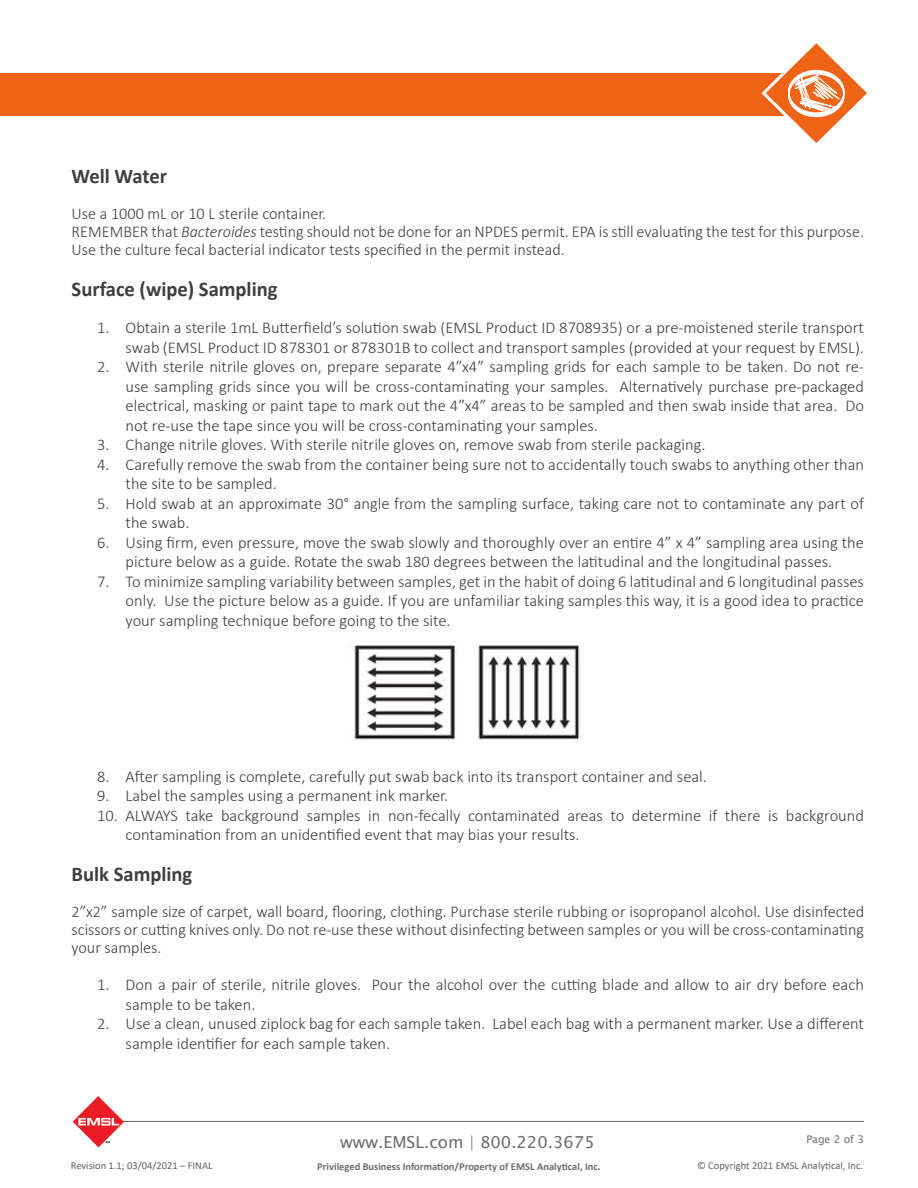
<style>
.page{position:relative;width:918px;height:1188px;background:#fff}
.page>*{position:absolute;margin:0;border:0;box-sizing:border-box;transform-origin:0 0}
.t1{font:700 21px "Calibri";color:#3e3e3f}
.t2{font:300 16.5px/19.5px "Calibri";color:#3e3e3f}
.t3{font:16.5px "Lucida Sans Unicode";color:#6c6d70}
.t4{font:10.5px "Calibri";color:#636366}
.t5{font:700 10.5px "Calibri";color:#6c6d70}
.Website{font:10.5px "Lucida Sans Unicode";color:#6c6d70}
.s1{font-style:italic}
</style>
<div class="page">
<div style="left:0;top:73px;width:805px;height:42px;background:#ef6317"></div>
<hr style="left:90px;top:1121px;width:774px;height:1px;background:#636366">
<img style="left:72px;top:1096px;width:53px;height:52px">
<svg style="left:759px;top:43px;width:108px;height:100px"></svg>
<img style="left:354px;top:645px;width:226px;height:95px">
<p class="t1" style="left:72px;top:162px;width:97px">Well Water</p>
<p class="t2" style="left:72px;top:204px;width:256px">Use a 1000 mL or 10 L sterile container.</p>
<p class="t2" style="left:72px;top:223px;width:794px;line-height:18px">REMEMBER that <span class="s1">Bacteroides</span> testing should not be done for an NPDES permit. EPA is still evaluating the test for this purpose.<br>Use the culture fecal bacterial indicator tests specified in the permit instead.</p>
<p class="t1" style="left:72px;top:274px;width:207px">Surface (wipe) Sampling</p>
<p class="t2" style="left:97px;top:318px;width:768px;text-align:right">1. Obtain a sterile 1mL Butterfield’s solution swab (EMSL Product ID 8708935) or a pre-moistened sterile transport swab (EMSL Product ID 878301 or 878301B to collect and transport samples (provided at your request by EMSL).</p>
<p class="t2" style="left:126px;top:357px;width:740px;text-align:justify;text-indent:-28px">2. With sterile nitrile gloves on, prepare separate 4”x4” sampling grids for each sample to be taken. Do not re&shy;use sampling grids since you will be cross-contaminating your samples. Alternatively purchase pre-packaged electrical, masking or paint tape to mark out the 4”x4” areas to be sampled and then swab inside that area. Do not re-use the tape since you will be cross-contaminating your samples.</p>
<p class="t2" style="left:97px;top:435px;width:610px">3. Change nitrile gloves. With sterile nitrile gloves on, remove swab from sterile packaging.</p>
<p class="t2" style="left:126px;top:455px;width:740px;text-indent:-28px">4. Carefully remove the swab from the container being sure not to accidentally touch swabs to anything other than the site to be sampled.</p>
<p class="t2" style="left:126px;top:494px;width:740px;text-indent:-28px">5. Hold swab at an approximate 30° angle from the sampling surface, taking care not to contaminate any part of the swab.</p>
<p class="t2" style="left:97px;top:533px;width:768px;text-align:center">6. Using firm, even pressure, move the swab slowly and thoroughly over an entire 4” x 4” sampling area using the picture below as a guide. Rotate the swab 180 degrees between the latitudinal and the longitudinal passes.</p>
<p class="t2" style="left:126px;top:572px;width:740px;text-align:justify;text-indent:-28px">7. To minimize sampling variability between samples, get in the habit of doing 6 latitudinal and 6 longitudinal passes only. Use the picture below as a guide. If you are unfamiliar taking samples this way, it is a good idea to practice your sampling technique before going to the site.</p>
<p class="t2" style="left:97px;top:767px;width:611px">8. After sampling is complete, carefully put swab back into its transport container and seal.</p>
<p class="t2" style="left:97px;top:786px;width:353px">9. Label the samples using a permanent ink marker.</p>
<p class="t2" style="left:126px;top:806px;width:740px;text-indent:-28px">10. ALWAYS take background samples in non-fecally contaminated areas to determine if there is background contamination from an unidentified event that may bias your results.</p>
<p class="t1" style="left:72px;top:859px;width:122px">Bulk Sampling</p>
<p class="t2" style="left:72px;top:902px;width:794px;line-height:18px;text-align:justify">2”x2” sample size of carpet, wall board, flooring, clothing. Purchase sterile rubbing or isopropanol alcohol. Use disinfected scissors or cutting knives only. Do not re-use these without disinfecting between samples or you will be cross-contaminating your samples.</p>
<p class="t2" style="left:126px;top:975px;width:740px;text-indent:-28px">1. Don a pair of sterile, nitrile gloves. Pour the alcohol over the cutting blade and allow to air dry before each sample to be taken.</p>
<p class="t2" style="left:126px;top:1014px;width:740px;text-indent:-28px">2. Use a clean, unused ziplock bag for each sample taken. Label each bag with a permanent marker. Use a different sample identifier for each sample taken.</p>
<p class="t3" style="left:340px;top:1129px;width:256px">www.EMSL.com | 800.220.3675</p>
<p class="Website" style="left:806px;top:1131px;width:59px">Page 2 of 3</p>
<p class="t4" style="left:71px;top:1158px;width:143px">Revision 1.1; 03/04/2021 – FINAL</p>
<p class="t4" style="left:697px;top:1158px;width:167px">© Copyright 2021 EMSL Analytical, Inc.</p>
<p class="t5" style="left:317px;top:1159px;width:285px">Privileged Business Information/Property of EMSL Analytical, Inc.</p>
</div>
